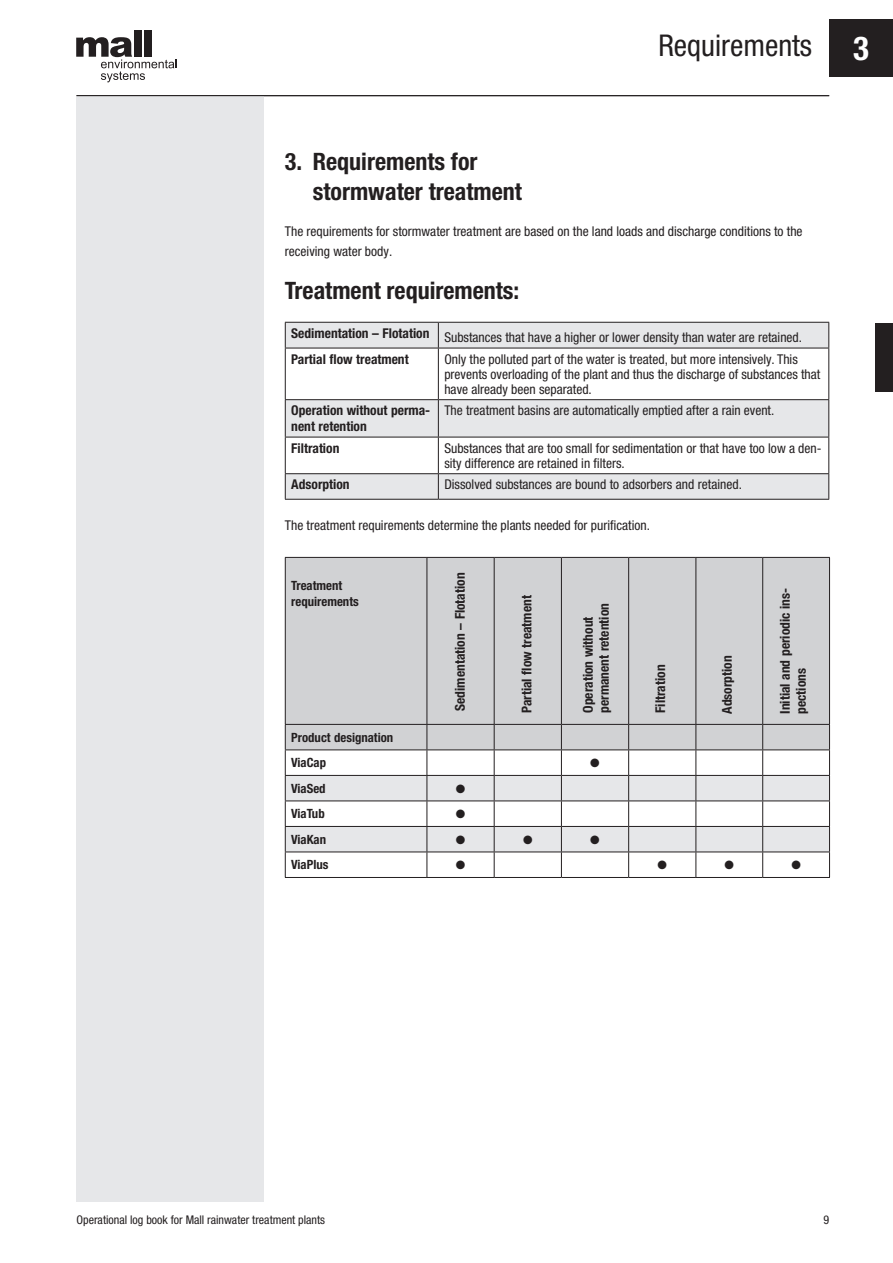
<style>
.page{position:relative;width:893px;height:1263px;background:#fff}
.page>*{position:absolute;margin:0;border:0;box-sizing:border-box;transform-origin:0 0}
.t1{font:condensed 30px "Helvetica Neue LT Pro";color:#231f20}
.t2{font:700 condensed 24px/30px "Helvetica Neue LT Pro";color:#231f20}
.t3{font:condensed 13.5px/15px "Helvetica Neue LT Pro";color:#231f20}
.t4{font:700 condensed 13.5px/15.8px "Helvetica Neue LT Pro";color:#231f20}
.t5{font:700 condensed 12.75px/15.8px "Helvetica Neue LT Pro";color:#231f20}
.t6{font:condensed 12px "Helvetica Neue LT Pro";color:#231f20}
.t7{font:12px "Zapf Dingbats ITC";color:#231f20}
.s1{font-weight:700;font-size:33px;color:#fff}
.s2{font-weight:700}
</style>
<div class="page">
<div style="left:829px;top:19px;width:64px;height:58px;background:#231f20"></div>
<div style="left:134px;top:30px;width:7px;height:27px;background:#231f20"></div>
<div style="left:144px;top:30px;width:7px;height:27px;background:#231f20"></div>
<svg style="left:76px;top:37px;width:101px;height:45px"></svg>
<div style="left:77px;top:96px;width:187px;height:1105px;background:#e6e7e9"></div>
<hr style="left:77px;top:95px;width:752px;height:1px;background:#231f20">
<svg style="left:286px;top:323px;width:542px;height:176px;fill:#e6e7e9"></svg>
<hr style="left:285px;top:322px;width:153px;height:1px;background:#231f20">
<svg style="left:285px;top:323px;width:1px;height:25px"></svg>
<hr style="left:438px;top:322px;width:391px;height:1px;background:#231f20">
<svg style="left:438px;top:323px;width:1px;height:25px"></svg>
<svg style="left:828px;top:323px;width:1px;height:25px"></svg>
<hr style="left:285px;top:348px;width:153px;height:1px;background:#231f20">
<hr style="left:285px;top:348px;width:1px;height:51px;background:#231f20">
<hr style="left:438px;top:348px;width:391px;height:1px;background:#231f20">
<hr style="left:438px;top:348px;width:1px;height:51px;background:#231f20">
<hr style="left:828px;top:348px;width:1px;height:51px;background:#231f20">
<hr style="left:285px;top:399px;width:153px;height:1px;background:#231f20">
<hr style="left:285px;top:400px;width:1px;height:37px;background:#231f20">
<hr style="left:438px;top:399px;width:391px;height:1px;background:#231f20">
<hr style="left:438px;top:400px;width:1px;height:37px;background:#231f20">
<hr style="left:828px;top:400px;width:1px;height:37px;background:#231f20">
<hr style="left:285px;top:437px;width:153px;height:1px;background:#231f20">
<hr style="left:285px;top:437px;width:1px;height:36px;background:#231f20">
<hr style="left:438px;top:437px;width:391px;height:1px;background:#231f20">
<hr style="left:438px;top:437px;width:1px;height:36px;background:#231f20">
<hr style="left:828px;top:437px;width:1px;height:36px;background:#231f20">
<hr style="left:285px;top:473px;width:153px;height:1px;background:#231f20">
<svg style="left:285px;top:474px;width:1px;height:25px"></svg>
<hr style="left:438px;top:473px;width:391px;height:1px;background:#231f20">
<svg style="left:438px;top:474px;width:1px;height:25px"></svg>
<svg style="left:828px;top:474px;width:1px;height:25px"></svg>
<hr style="left:285px;top:499px;width:153px;height:1px;background:#231f20">
<hr style="left:438px;top:499px;width:391px;height:1px;background:#231f20">
<div style="left:286px;top:558px;width:543px;height:166px;background:#d1d2d4"></div>
<hr style="left:285px;top:557px;width:142px;height:1px;background:#231f20">
<hr style="left:285px;top:558px;width:1px;height:166px;background:#231f20">
<hr style="left:427px;top:557px;width:67px;height:1px;background:#231f20">
<hr style="left:427px;top:558px;width:1px;height:166px;background:#231f20">
<hr style="left:494px;top:557px;width:67px;height:1px;background:#231f20">
<hr style="left:494px;top:558px;width:1px;height:166px;background:#231f20">
<hr style="left:561px;top:557px;width:68px;height:1px;background:#231f20">
<hr style="left:561px;top:558px;width:1px;height:166px;background:#231f20">
<hr style="left:629px;top:557px;width:67px;height:1px;background:#231f20">
<hr style="left:628px;top:558px;width:1px;height:166px;background:#231f20">
<hr style="left:696px;top:557px;width:67px;height:1px;background:#231f20">
<hr style="left:695px;top:558px;width:1px;height:166px;background:#231f20">
<hr style="left:763px;top:557px;width:67px;height:1px;background:#231f20">
<hr style="left:762px;top:558px;width:1px;height:166px;background:#231f20">
<hr style="left:829px;top:558px;width:1px;height:166px;background:#231f20">
<hr style="left:285px;top:724px;width:142px;height:1px;background:#231f20">
<hr style="left:427px;top:724px;width:67px;height:1px;background:#231f20">
<hr style="left:494px;top:724px;width:67px;height:1px;background:#231f20">
<hr style="left:561px;top:724px;width:68px;height:1px;background:#231f20">
<hr style="left:629px;top:724px;width:67px;height:1px;background:#231f20">
<hr style="left:696px;top:724px;width:67px;height:1px;background:#231f20">
<hr style="left:763px;top:724px;width:67px;height:1px;background:#231f20">
<svg style="left:285px;top:725px;width:545px;height:152px"></svg>
<hr style="left:285px;top:877px;width:142px;height:1px;background:#231f20">
<hr style="left:427px;top:877px;width:67px;height:1px;background:#231f20">
<hr style="left:494px;top:877px;width:67px;height:1px;background:#231f20">
<hr style="left:561px;top:877px;width:68px;height:1px;background:#231f20">
<hr style="left:629px;top:877px;width:67px;height:1px;background:#231f20">
<hr style="left:696px;top:877px;width:67px;height:1px;background:#231f20">
<hr style="left:763px;top:877px;width:67px;height:1px;background:#231f20">
<div style="left:876px;top:323px;width:17px;height:68px;background:#231f20"></div>
<h1 class="t1" style="left:658px;top:28px;width:212px">Requirements <span class="s1">3</span></h1>
<h2 class="t2" style="left:313px;top:147px;width:211px;text-indent:-28px">3. Requirements for stormwater treatment</h2>
<p class="t3" style="left:285px;top:222px;width:519px;line-height:19.2px">The requirements for stormwater treatment are based on the land loads and discharge conditions to the receiving water body.</p>
<h2 class="t2" style="left:285px;top:275px;width:236px">Treatment requirements:</h2>
<p class="t3" style="left:291px;top:326px;width:512px;line-height:21.6px"><sup>Sedimentation</sup> <sup>–</sup> <sup>Flotation</sup> Substances that have a higher or lower density than water are retained.<br><span class="s2">Partial flow treatment</span></p>
<p class="t3" style="left:444px;top:351px;width:378px">Only the polluted part of the water is treated, but more intensively. This prevents overloading of the plant and thus the discharge of substances that have already been separated.</p>
<p class="t4" style="left:291px;top:403px;width:141px">Operation without perma&shy;nent retention</p>
<p class="t3" style="left:444px;top:403px;width:331px">The treatment basins are automatically emptied after a rain event.</p>
<p class="t4" style="left:291px;top:440px;width:50px">Filtration</p>
<p class="t3" style="left:444px;top:440px;width:379px">Substances that are too small for sedimentation or that have too low a den&shy;sity difference are retained in filters.</p>
<p class="t4" style="left:291px;top:477px;width:60px">Adsorption</p>
<p class="t3" style="left:444px;top:477px;width:299px">Dissolved substances are bound to adsorbers and retained.</p>
<p class="t3" style="left:285px;top:517px;width:367px">The treatment requirements determine the plants needed for purification.</p>
<p class="t5" style="left:291px;top:578px;width:69px">Treatment requirements</p>
<p class="t5" style="left:291px;top:724px;width:103px;line-height:25.5px">Product designation<br>ViaCap</p>
<p class="t4" style="left:452px;top:711px;width:140px;rotate:-90deg">Sedimentation – Flotation</p>
<p class="t4" style="left:519px;top:713px;width:119px;rotate:-90deg">Partial flow treatment</p>
<p class="t4" style="left:580px;top:713px;width:111px;rotate:-90deg">Operation without permanent retention</p>
<p class="t7" style="left:590px;top:757px;width:11px">●</p>
<p class="t4" style="left:652px;top:713px;width:50px;rotate:-90deg">Filtration</p>
<p class="t4" style="left:719px;top:714px;width:60px;rotate:-90deg">Adsorption</p>
<p class="t4" style="left:777px;top:714px;width:127px;rotate:-90deg">Initial and periodic ins&shy;pections</p>
<p class="t5" style="left:291px;top:780px;width:36px">ViaSed</p>
<p class="t7" style="left:456px;top:783px;width:11px">●</p>
<p class="t5" style="left:291px;top:806px;width:35px">ViaTub</p>
<p class="t7" style="left:456px;top:808px;width:11px">●</p>
<p class="t5" style="left:291px;top:831px;width:36px">ViaKan</p>
<p class="t7" style="left:456px;top:834px;width:11px">●</p>
<p class="t7" style="left:523px;top:834px;width:11px">●</p>
<p class="t7" style="left:590px;top:834px;width:11px">●</p>
<p class="t5" style="left:291px;top:857px;width:39px">ViaPlus</p>
<p class="t7" style="left:456px;top:859px;width:11px">●</p>
<p class="t7" style="left:657px;top:859px;width:11px">●</p>
<p class="t7" style="left:725px;top:859px;width:11px">●</p>
<p class="t7" style="left:791px;top:859px;width:11px">●</p>
<p class="t6" style="left:77px;top:1212px;width:250px">Operational log book for Mall rainwater treatment plants</p>
<p class="t6" style="left:823px;top:1212px;width:7px">9</p>
</div>
